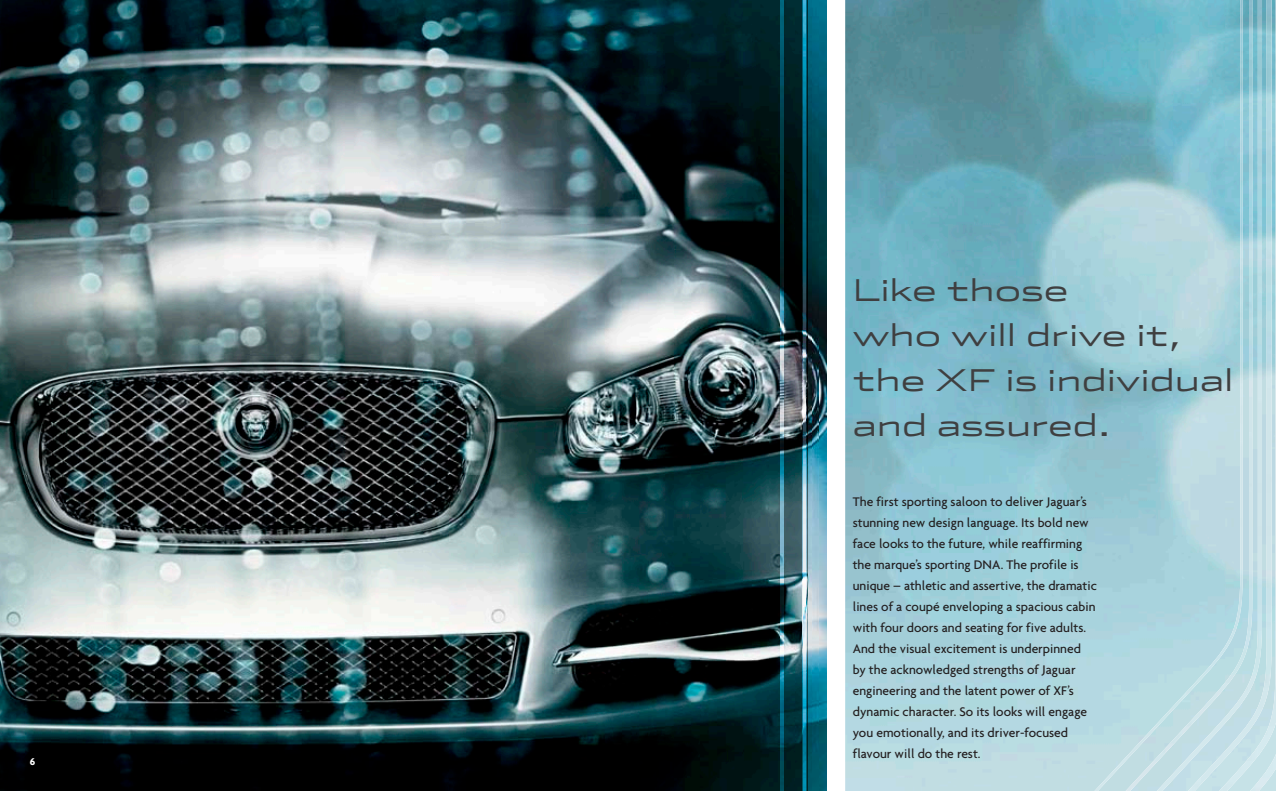
<style>
.page{position:relative;width:1276px;height:791px;background:#fff}
.page>*{position:absolute;margin:0;border:0;box-sizing:border-box;transform-origin:0 0}
.t1{font:300 30px/45px "Stainless Ext";color:#3f3f40}
.t2{font:500 13.5px/21px "Agenda";color:#231f20}
.t3{font:700 10.5px "Agenda";color:#fff}
</style>
<div class="page">
<img style="left:845px;top:0;width:238px;height:791px">
<img style="left:0;top:0;width:802px;height:791px">
<img style="left:802px;top:0;width:17px;height:791px">
<img style="left:1271px;top:0;width:5px;height:791px">
<img style="left:1262px;top:0;width:9px;height:791px">
<img style="left:1252px;top:0;width:10px;height:791px">
<img style="left:1242px;top:0;width:10px;height:791px">
<img style="left:1083px;top:0;width:159px;height:791px">
<img style="left:780px;top:0;width:3px;height:791px">
<img style="left:804px;top:0;width:1px;height:791px">
<svg style="left:819px;top:0;width:8px;height:791px;background:#286e80"></svg>
<p class="t3" style="left:30px;top:759px;width:7px">6</p>
<p class="t1" style="left:853px;top:270px;width:382px">Like those<br>who will drive it, the XF is individual and assured.</p>
<p class="t2" style="left:853px;top:492px;width:245px">The first sporting saloon to deliver Jaguar’s stunning new design language. Its bold new face looks to the future, while reaffirming the marque’s sporting DNA. The profile is unique – athletic and assertive, the dramatic lines of a coupé enveloping a spacious cabin with four doors and seating for five adults.<br>And the visual excitement is underpinned by the acknowledged strengths of Jaguar engineering and the latent power of XF’s dynamic character. So its looks will engage you emotionally, and its driver-focused flavour will do the rest.</p>
</div>
